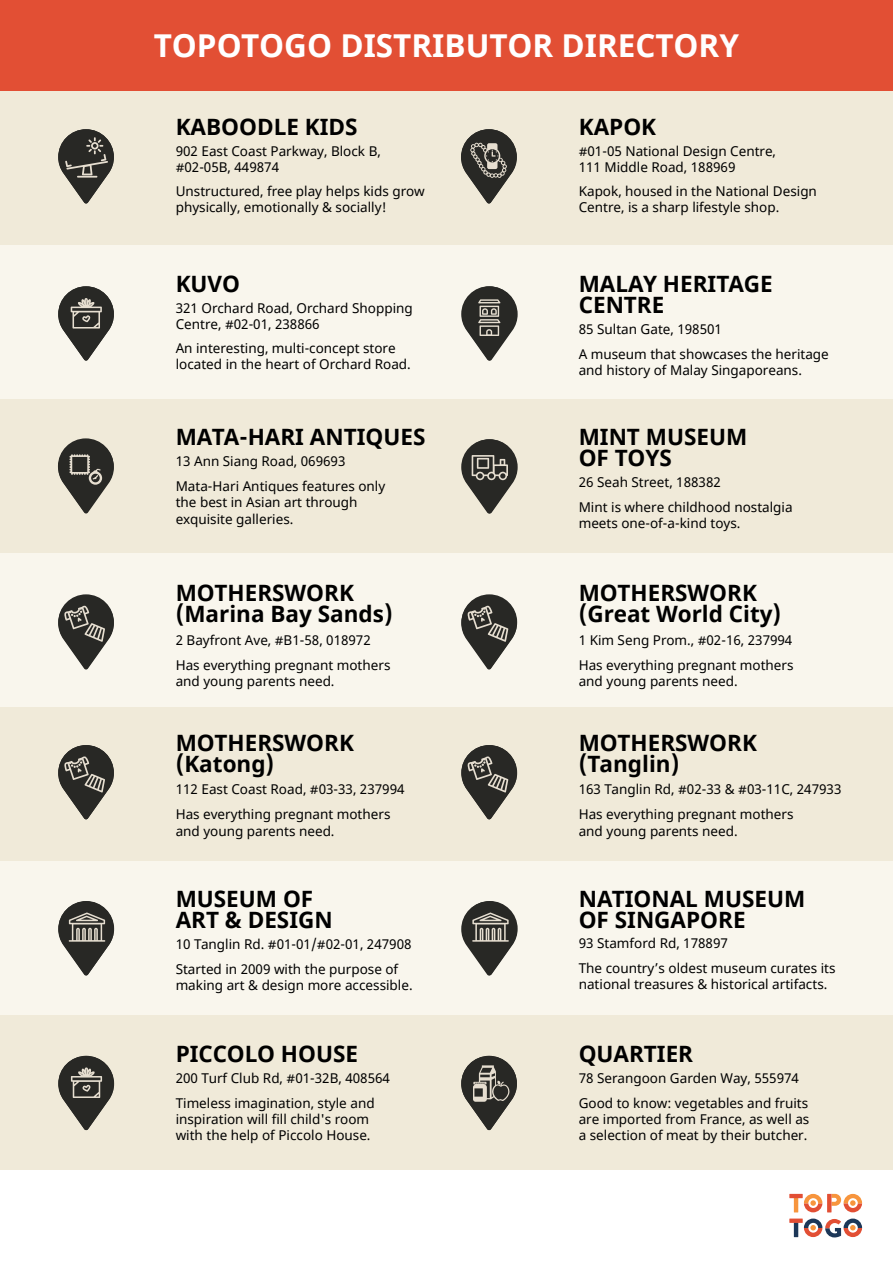
<style>
.page{position:relative;width:893px;height:1263px;background:#fff}
.page>*{position:absolute;margin:0;border:0;box-sizing:border-box;transform-origin:0 0}
.t1{font:700 31.5px "Noto Sans";color:#fff}
.t2{font:700 22.5px/21px "Noto Sans";color:#000}
.t3{font:13.5px/25px "Noto Sans";color:#000}
</style>
<div class="page">
<div style="left:0;top:0;width:893px;height:91px;background:#e24f34"></div>
<div style="left:0;top:91px;width:893px;height:154px;background:#f0ead9"></div>
<div style="left:0;top:245px;width:893px;height:154px;background:#f9f6ed"></div>
<div style="left:0;top:399px;width:893px;height:154px;background:#f0ead9"></div>
<div style="left:0;top:553px;width:893px;height:154px;background:#f9f6ed"></div>
<div style="left:0;top:707px;width:893px;height:154px;background:#f0ead9"></div>
<div style="left:0;top:861px;width:893px;height:154px;background:#f9f6ed"></div>
<div style="left:0;top:1015px;width:893px;height:154px;background:#f0ead9"></div>
<hr style="left:794px;top:1197px;width:4px;height:15px;background:#f7953d">
<hr style="left:789px;top:1194px;width:14px;height:4px;background:#e24e34">
<svg style="left:804px;top:1194px;width:58px;height:18px"></svg>
<hr style="left:794px;top:1222px;width:4px;height:15px;background:#1c3758">
<div style="left:789px;top:1218px;width:14px;height:5px;background:#e24e34"></div>
<svg style="left:804px;top:1218px;width:58px;height:19px"></svg>
<svg style="left:461px;top:1056px;width:56px;height:74px"></svg>
<svg style="left:461px;top:901px;width:57px;height:74px"></svg>
<svg style="left:58px;top:901px;width:56px;height:74px"></svg>
<svg style="left:461px;top:286px;width:57px;height:75px"></svg>
<svg style="left:58px;top:129px;width:56px;height:74px"></svg>
<svg style="left:58px;top:594px;width:56px;height:75px"></svg>
<svg style="left:461px;top:594px;width:56px;height:75px"></svg>
<svg style="left:58px;top:745px;width:56px;height:74px"></svg>
<svg style="left:461px;top:745px;width:56px;height:74px"></svg>
<svg style="left:461px;top:129px;width:56px;height:74px"></svg>
<svg style="left:58px;top:286px;width:56px;height:75px"></svg>
<svg style="left:58px;top:438px;width:56px;height:75px"></svg>
<svg style="left:58px;top:1056px;width:56px;height:74px"></svg>
<svg style="left:461px;top:439px;width:57px;height:74px"></svg>
<h1 class="t1" style="left:154px;top:23px;width:587px">TOPOTOGO DISTRIBUTOR DIRECTORY</h1>
<h2 class="t2" style="left:176px;top:117px;width:183px">KABOODLE KIDS</h2>
<p class="t3" style="left:176px;top:143px;width:207px;line-height:16.2px">902 East Coast Parkway, Block B, #02-05B, 449874</p>
<p class="t3" style="left:176px;top:184px;width:251px;line-height:16.2px">Unstructured, free play helps kids grow physically, emotionally &amp; socially!</p>
<h2 class="t2" style="left:176px;top:274px;width:66px">KUVO</h2>
<p class="t3" style="left:176px;top:300px;width:239px;line-height:16.2px">321 Orchard Road, Orchard Shopping<br>Centre, #02-01, 238866</p>
<p class="t3" style="left:176px;top:341px;width:237px;line-height:16.2px">An interesting, multi-concept store located in the heart of Orchard Road.</p>
<h2 class="t2" style="left:176px;top:427px;width:251px">MATA-HARI ANTIQUES</h2>
<p class="t3" style="left:176px;top:449px;width:211px">13 Ann Siang Road, 069693<br>Mata-Hari Antiques features only</p>
<p class="t3" style="left:176px;top:495px;width:183px;line-height:16.2px">the best in Asian art through exquisite galleries.</p>
<h2 class="t2" style="left:176px;top:583px;width:219px">MOTHERSWORK (Marina Bay Sands)</h2>
<p class="t3" style="left:176px;top:628px;width:216px">2 Bayfront Ave, #B1-58, 018972<br>Has everything pregnant mothers</p>
<p class="t3" style="left:176px;top:669px;width:160px">and young parents need.</p>
<h2 class="t2" style="left:176px;top:733px;width:180px">MOTHERSWORK (Katong)</h2>
<p class="t3" style="left:176px;top:777px;width:230px">112 East Coast Road, #03-33, 237994<br>Has everything pregnant mothers</p>
<p class="t3" style="left:176px;top:819px;width:160px">and young parents need.</p>
<h2 class="t2" style="left:176px;top:889px;width:158px">MUSEUM OF<br>ART &amp; DESIGN</h2>
<p class="t3" style="left:176px;top:932px;width:237px">10 Tanglin Rd. #01-01/#02-01, 247908<br>Started in 2009 with the purpose of</p>
<p class="t3" style="left:176px;top:973px;width:238px">making art &amp; design more accessible.</p>
<h2 class="t2" style="left:176px;top:1043px;width:184px">PICCOLO HOUSE</h2>
<p class="t3" style="left:176px;top:1066px;width:216px">200 Turf Club Rd, #01-32B, 408564<br>Timeless imagination, style and</p>
<p class="t3" style="left:176px;top:1111px;width:196px;line-height:16.2px">inspiration will fill child's room with the help of Piccolo House.</p>
<h2 class="t2" style="left:579px;top:117px;width:79px">KAPOK</h2>
<p class="t3" style="left:579px;top:143px;width:199px;line-height:16.2px">#01-05 National Design Centre,<br>111 Middle Road, 188969</p>
<p class="t3" style="left:579px;top:184px;width:240px;line-height:16.2px">Kapok, housed in the National Design<br>Centre, is a sharp lifestyle shop.</p>
<h2 class="t2" style="left:579px;top:274px;width:196px">MALAY HERITAGE<br>CENTRE</h2>
<p class="t3" style="left:579px;top:317px;width:252px">85 Sultan Gate, 198501<br>A museum that showcases the heritage</p>
<p class="t3" style="left:579px;top:358px;width:225px">and history of Malay Singaporeans.</p>
<h2 class="t2" style="left:579px;top:427px;width:170px">MINT MUSEUM<br>OF TOYS</h2>
<p class="t3" style="left:579px;top:470px;width:215px">26 Seah Street, 188382<br>Mint is where childhood nostalgia</p>
<p class="t3" style="left:579px;top:511px;width:163px">meets one-of-a-kind toys.</p>
<h2 class="t2" style="left:579px;top:583px;width:204px">MOTHERSWORK (Great World City)</h2>
<p class="t3" style="left:579px;top:628px;width:216px">1 Kim Seng Prom., #02-16, 237994<br>Has everything pregnant mothers</p>
<p class="t3" style="left:579px;top:669px;width:160px">and young parents need.</p>
<h2 class="t2" style="left:579px;top:733px;width:180px">MOTHERSWORK (Tanglin)</h2>
<p class="t3" style="left:579px;top:777px;width:264px">163 Tanglin Rd, #02-33 &amp; #03-11C, 247933<br>Has everything pregnant mothers</p>
<p class="t3" style="left:579px;top:819px;width:160px">and young parents need.</p>
<h2 class="t2" style="left:579px;top:889px;width:228px">NATIONAL MUSEUM<br>OF SINGAPORE</h2>
<p class="t3" style="left:579px;top:931px;width:258px">93 Stamford Rd, 178897<br>The country’s oldest museum curates its</p>
<p class="t3" style="left:579px;top:972px;width:250px">national treasures &amp; historical artifacts.</p>
<h2 class="t2" style="left:579px;top:1043px;width:116px">QUARTIER</h2>
<p class="t3" style="left:579px;top:1066px;width:231px">78 Serangoon Garden Way, 555974<br>Good to know: vegetables and fruits</p>
<p class="t3" style="left:579px;top:1111px;width:232px;line-height:16.2px">are imported from France, as well as a selection of meat by their butcher.</p>
</div>
